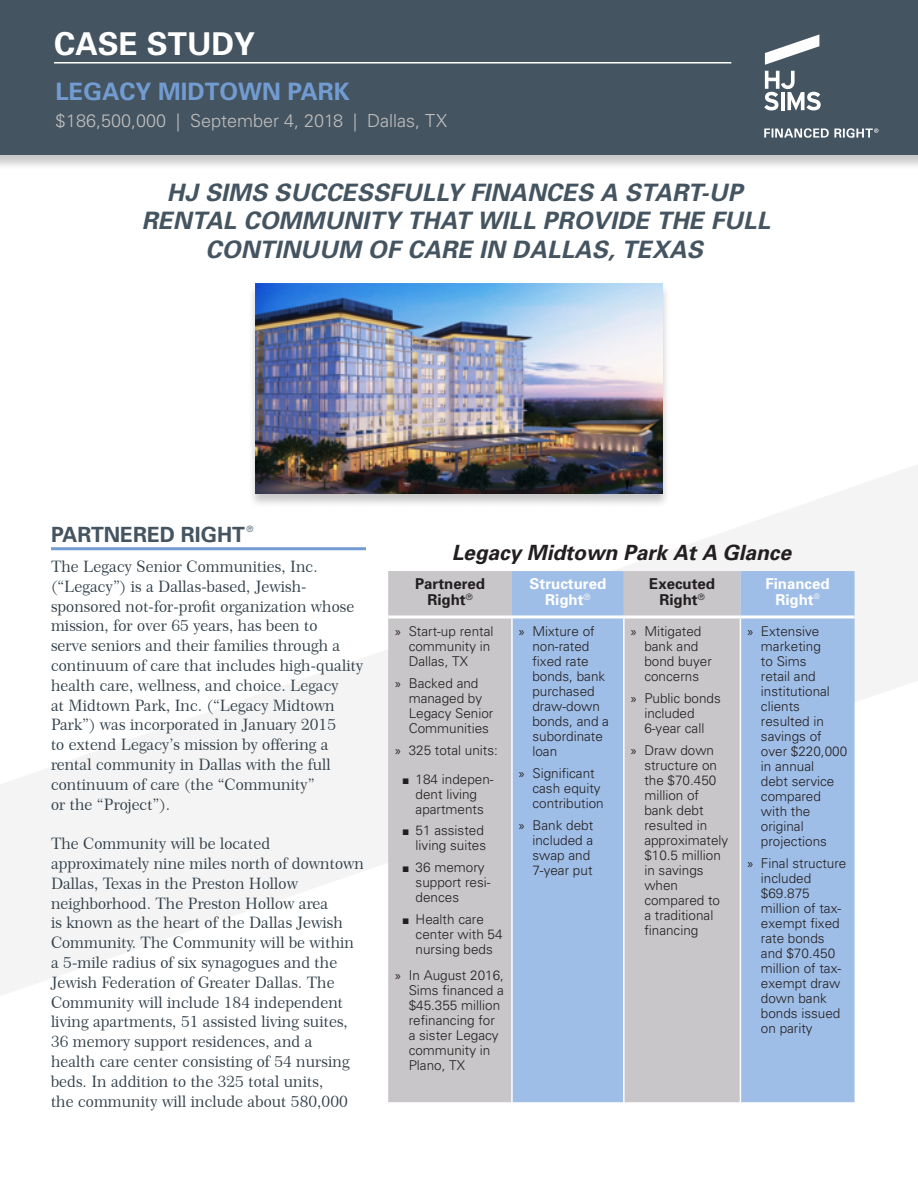
<style>
.page{position:relative;width:918px;height:1188px;background:#fff}
.page>*{position:absolute;margin:0;border:0;box-sizing:border-box;transform-origin:0 0}
.t1{font:700 31.5px "Univers";color:#fff}
.Sub_Spacing{font:italic 700 24px/28.5px "Univers";letter-spacing:.01em;color:#445460;text-align:center}
.t2{font:700 24px "Univers";color:#729cd1}
.t3{font:italic 700 21px "Univers";letter-spacing:-.005em;color:#231f20}
.Sub_Spacing-2{font:700 21px "Univers";color:#445460}
.t4{font:300 18px "Univers";color:#c0bfbf}
.Body_Copy{font:15.75px/19.8px "Century 751 BT Roman B";color:#313e48}
.t5{font:700 15px/16.5px "Univers";color:#fff;text-align:center}
.t6{font:700 15px "Univers";color:#231f20}
.t7{font:300 13.5px/15px "Univers";color:#231f20}
.Sub_Spacing-3{font:300 8.7px "Univers";color:#445460}
.s1{font-family:"Myriad Pro";font-weight:400}
.s2{font-family:"Arial";font-weight:400;font-size:12px}
</style>
<div class="page">
<div style="left:0;top:0;width:918px;height:170px;background:#231f20;opacity:.25"></div>
<div style="left:0;top:0;width:918px;height:155px;background:#445460"></div>
<hr style="left:54px;top:62px;width:677px;height:2px;background:#fff">
<svg style="left:765px;top:34px;width:54px;height:31px"></svg>
<svg style="left:764px;top:71px;width:57px;height:40px"></svg>
<svg style="left:764px;top:128px;width:114px;height:10px"></svg>
<svg style="left:0;top:465px;width:918px;height:531px"></svg>
<hr style="left:51px;top:547px;width:315px;height:3px;background:#729cd1">
<div style="left:388px;top:571px;width:124px;height:531px;background:#c8c6c8"></div>
<svg style="left:512px;top:571px;width:343px;height:531px;background:#adc0dc"></svg>
<hr style="left:511px;top:618px;width:2px;height:484px;background:#fff">
<hr style="left:623px;top:618px;width:2px;height:484px;background:#fff">
<hr style="left:740px;top:618px;width:1px;height:484px;background:#fff">
<hr style="left:388px;top:615px;width:124px;height:3px;background:#fff">
<hr style="left:512px;top:615px;width:112px;height:3px;background:#fff">
<hr style="left:624px;top:615px;width:116px;height:3px;background:#fff">
<hr style="left:740px;top:615px;width:115px;height:3px;background:#fff">
<div style="left:247px;top:282px;width:424px;height:226px;background:#231f20;opacity:.25"></div>
<img style="left:255px;top:284px;width:408px;height:210px">
<h1 class="t1" style="left:54px;top:25px;width:203px">CASE STUDY</h1>
<p class="t2" style="left:56px;top:77px;width:296px">LEGACY MIDTOWN PARK</p>
<p class="t4" style="left:56px;top:109px;width:393px">$186,500,000 | September 4, 2018 | Dallas, TX</p>
<p class="Sub_Spacing" style="left:142px;top:178px;width:630px">HJ SIMS SUCCESSFULLY FINANCES A START-UP<br>RENTAL COMMUNITY THAT WILL PROVIDE THE FULL<br>CONTINUUM OF CARE IN DALLAS, TEXAS</p>
<p class="Sub_Spacing-2" style="left:51px;top:522px;width:196px">PARTNERED RIGHT</p>
<p class="Sub_Spacing-3" style="left:246px;top:524px;width:8px">®</p>
<p class="Body_Copy" style="left:51px;top:556px;width:314px">The Legacy Senior Communities, Inc. (“Legacy”) is a Dallas-based, Jewish&shy;sponsored not-for-profit organization whose mission, for over 65 years, has been to<br>serve seniors and their families through a continuum of care that includes high-quality health care, wellness, and choice. Legacy<br>at Midtown Park, Inc. (“Legacy Midtown Park”) was incorporated in January 2015<br>to extend Legacy’s mission by offering a rental community in Dallas with the full continuum of care (the “Community”<br>or the “Project”).</p>
<p class="Body_Copy" style="left:51px;top:834px;width:315px">The Community will be located approximately nine miles north of downtown Dallas, Texas in the Preston Hollow neighborhood. The Preston Hollow area<br>is known as the heart of the Dallas Jewish Community. The Community will be within a 5-mile radius of six synagogues and the Jewish Federation of Greater Dallas. The Community will include 184 independent living apartments, 51 assisted living suites, 36 memory support residences, and a<br>health care center consisting of 54 nursing beds. In addition to the 325 total units,<br>the community will include about 580,000</p>
<p class="t3" style="left:452px;top:540px;width:341px">Legacy Midtown Park At A Glance</p>
<p class="t6" style="left:415px;top:575px;width:72px">Partnered</p>
<p class="t6" style="left:427px;top:591px;width:47px">Right<sup>®</sup></p>
<p class="t5" style="left:530px;top:575px;width:78px">Structured<br>Right<sup>®</sup></p>
<p class="t6" style="left:649px;top:575px;width:67px">Executed</p>
<p class="t5" style="left:765px;top:575px;width:66px">Financed</p>
<p class="t5" style="left:775px;top:592px;width:46px">Right<sup>®</sup></p>
<p class="t6" style="left:659px;top:591px;width:47px">Right<sup>®</sup></p>
<p class="t7" style="left:409px;top:624px;width:86px;text-indent:-14px"><span class="s1">»</span> Start-up rental community in<br>Dallas, TX</p>
<p class="t7" style="left:409px;top:676px;width:86px;text-indent:-14px"><span class="s1">»</span> Backed and managed by<br>Legacy Senior<br>Communities</p>
<p class="t7" style="left:395px;top:742px;width:104px"><span class="s1">»</span> 325 total units:</p>
<p class="t7" style="left:402px;top:771px;width:93px;text-align:center"><span class="s2">■</span> 184 indepen&shy;dent living apartments</p>
<p class="t7" style="left:402px;top:823px;width:86px;text-align:right"><span class="s2">■</span> 51 assisted living suites</p>
<p class="t7" style="left:416px;top:860px;width:77px;text-indent:-14px"><span class="s2">■</span> 36 memory support resi&shy;dences</p>
<p class="t7" style="left:416px;top:911px;width:89px;text-indent:-14px"><span class="s2">■</span> Health care center with 54 nursing beds</p>
<p class="t7" style="left:409px;top:968px;width:97px;text-indent:-14px"><span class="s1">»</span> In August 2016,<br>Sims financed a $45.355 million refinancing for a sister Legacy community in<br>Plano, TX</p>
<p class="t7" style="left:532px;top:624px;width:78px;text-indent:-14px"><span class="s1">»</span> Mixture of non-rated fixed rate bonds, bank purchased draw-down bonds, and a subordinate loan</p>
<p class="t7" style="left:532px;top:766px;width:73px;text-indent:-14px"><span class="s1">»</span> Significant cash equity contribution</p>
<p class="t7" style="left:532px;top:817px;width:62px;text-indent:-14px"><span class="s1">»</span> Bank debt included a swap and<br>7-year put</p>
<p class="t7" style="left:644px;top:624px;width:69px;text-indent:-14px"><span class="s1">»</span> Mitigated bank and bond buyer concerns</p>
<p class="t7" style="left:644px;top:691px;width:78px;text-indent:-14px"><span class="s1">»</span> Public bonds included<br>6-year call</p>
<p class="t7" style="left:644px;top:742px;width:86px;text-indent:-14px"><span class="s1">»</span> Draw down structure on the $70.450 million of bank debt resulted in approximately $10.5 million in savings when compared to a traditional financing</p>
<p class="t7" style="left:761px;top:624px;width:88px;text-indent:-14px"><span class="s1">»</span> Extensive marketing<br>to Sims<br>retail and institutional clients resulted in savings of over $220,000 in annual<br>debt service compared with the original projections</p>
<p class="t7" style="left:761px;top:856px;width:87px;text-indent:-14px"><span class="s1">»</span> Final structure included $69.875 million of tax&shy;exempt fixed rate bonds and $70.450 million of tax&shy;exempt draw down bank bonds issued on parity</p>
</div>
